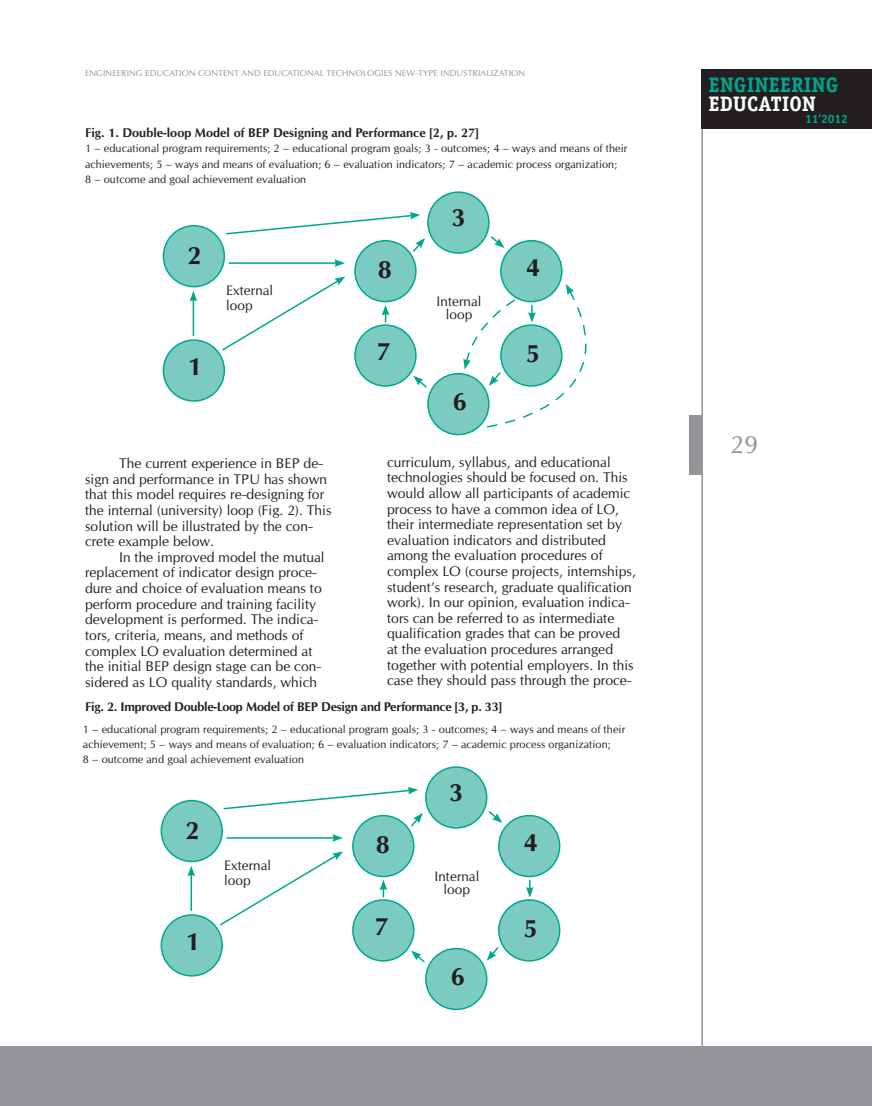
<style>
.page{position:relative;width:872px;height:1106px;background:#fff}
.page>*{position:absolute;margin:0;border:0;box-sizing:border-box;transform-origin:0 0}
.t1{font:700 24px "Opium New";color:#231f20}
.t2{font:24px "Opium New";color:#939598}
.t3{font:700 21px "Officina Serif C";color:#00a78f}
.t4{font:700 21px "Officina Serif C";color:#fff}
.t5{font:13.35px/15.6px "Opium New";color:#231f20}
.t6{font:13.05px/15.3px "Opium New";letter-spacing:.005em;color:#231f20}
.t7{font:700 12px "Opium New";letter-spacing:-.02em;color:#231f20}
.t8{font:700 12px "Opium New";color:#231f20}
.t9{font:700 12px "Officina Sans C";color:#00a78f}
.t10{font:10.5px/15.3px "Opium New";letter-spacing:.005em;color:#231f20}
.t11{font:8.25px "Opium New";letter-spacing:.01em;color:#939598}
</style>
<div class="page">
<hr style="left:701px;top:69px;width:2px;height:1037px;background:#939598">
<div style="left:701px;top:69px;width:171px;height:60px;background:#231f20"></div>
<div style="left:689px;top:415px;width:13px;height:60px;background:#939598"></div>
<div style="left:0;top:1046px;width:872px;height:60px;background:#939598"></div>
<div style="left:428px;top:192px;width:61px;height:61px;background:#7bcbc0;border-radius:50%"></div>
<div style="left:427px;top:191px;width:62px;height:63px;border:2px solid #00a78f;border-radius:50%"></div>
<div style="left:428px;top:374px;width:61px;height:60px;background:#7bcbc0;border-radius:50%"></div>
<div style="left:427px;top:373px;width:62px;height:62px;border:2px solid #00a78f;border-radius:50%"></div>
<div style="left:501px;top:241px;width:61px;height:60px;background:#7bcbc0;border-radius:50%"></div>
<div style="left:500px;top:240px;width:62px;height:62px;border:2px solid #00a78f;border-radius:50%"></div>
<div style="left:355px;top:241px;width:61px;height:60px;background:#7bcbc0;border-radius:50%"></div>
<div style="left:354px;top:240px;width:62px;height:62px;border:2px solid #00a78f;border-radius:50%"></div>
<div style="left:355px;top:325px;width:61px;height:61px;background:#7bcbc0;border-radius:50%"></div>
<div style="left:354px;top:324px;width:62px;height:63px;border:2px solid #00a78f;border-radius:50%"></div>
<div style="left:163px;top:226px;width:61px;height:60px;background:#7bcbc0;border-radius:50%"></div>
<div style="left:163px;top:225px;width:62px;height:62px;border:2px solid #00a78f;border-radius:50%"></div>
<div style="left:163px;top:340px;width:61px;height:61px;background:#7bcbc0;border-radius:50%"></div>
<div style="left:163px;top:339px;width:62px;height:63px;border:2px solid #00a78f;border-radius:50%"></div>
<hr style="left:193px;top:299px;width:1px;height:36px;background:#00a78f">
<svg style="left:189px;top:291px;width:8px;height:10px"></svg>
<hr style="left:229px;top:262px;width:108px;height:2px;background:#00a78f">
<svg style="left:334px;top:259px;width:11px;height:8px"></svg>
<svg style="left:222px;top:276px;width:123px;height:75px"></svg>
<svg style="left:382px;top:305px;width:7px;height:17px"></svg>
<svg style="left:413px;top:376px;width:14px;height:12px"></svg>
<svg style="left:491px;top:236px;width:13px;height:12px"></svg>
<svg style="left:225px;top:212px;width:200px;height:41px"></svg>
<div style="left:426px;top:767px;width:61px;height:61px;background:#7bcbc0;border-radius:50%"></div>
<div style="left:425px;top:766px;width:62px;height:62px;border:2px solid #00a78f;border-radius:50%"></div>
<div style="left:426px;top:948px;width:61px;height:61px;background:#7bcbc0;border-radius:50%"></div>
<div style="left:425px;top:947px;width:62px;height:63px;border:2px solid #00a78f;border-radius:50%"></div>
<div style="left:499px;top:815px;width:60px;height:61px;background:#7bcbc0;border-radius:50%"></div>
<div style="left:498px;top:814px;width:62px;height:63px;border:2px solid #00a78f;border-radius:50%"></div>
<div style="left:499px;top:900px;width:60px;height:60px;background:#7bcbc0;border-radius:50%"></div>
<div style="left:498px;top:899px;width:62px;height:62px;border:2px solid #00a78f;border-radius:50%"></div>
<div style="left:353px;top:815px;width:61px;height:61px;background:#7bcbc0;border-radius:50%"></div>
<div style="left:352px;top:814px;width:62px;height:63px;border:2px solid #00a78f;border-radius:50%"></div>
<div style="left:353px;top:900px;width:61px;height:60px;background:#7bcbc0;border-radius:50%"></div>
<div style="left:352px;top:899px;width:62px;height:62px;border:2px solid #00a78f;border-radius:50%"></div>
<div style="left:161px;top:800px;width:61px;height:61px;background:#7bcbc0;border-radius:50%"></div>
<div style="left:161px;top:800px;width:62px;height:62px;border:2px solid #00a78f;border-radius:50%"></div>
<div style="left:161px;top:915px;width:61px;height:60px;background:#7bcbc0;border-radius:50%"></div>
<div style="left:161px;top:914px;width:62px;height:62px;border:2px solid #00a78f;border-radius:50%"></div>
<hr style="left:190px;top:874px;width:2px;height:36px;background:#00a78f">
<svg style="left:187px;top:866px;width:8px;height:10px"></svg>
<hr style="left:227px;top:837px;width:108px;height:1px;background:#00a78f">
<svg style="left:332px;top:834px;width:11px;height:7px"></svg>
<svg style="left:220px;top:851px;width:123px;height:75px"></svg>
<svg style="left:379px;top:880px;width:8px;height:16px"></svg>
<svg style="left:411px;top:950px;width:14px;height:13px"></svg>
<svg style="left:487px;top:947px;width:12px;height:13px"></svg>
<svg style="left:526px;top:880px;width:7px;height:17px"></svg>
<svg style="left:488px;top:811px;width:14px;height:12px"></svg>
<svg style="left:223px;top:787px;width:200px;height:41px"></svg>
<svg style="left:463px;top:284px;width:124px;height:144px"></svg>
<p class="t11" style="left:85px;top:68px;width:318px">Engineering Education Content and Educational Tech nologies New</p>
<p class="t11" style="left:415px;top:68px;width:9px">-Type</p>
<p class="t11" style="left:440px;top:68px;width:86px">I ndustrialization</p>
<p class="t8" style="left:85px;top:125px;width:395px">Fig. 1. Double-loop Model of BEP Designing and Performance [2, p. 27]</p>
<p class="t10" style="left:85px;top:141px;width:544px">1 – educational program requirements; 2 – educational program goals; 3 - outcomes; 4 – ways and means of their achievements; 5 – ways and means of evaluation; 6 – evaluation indicators; 7 – academic process organization;<br>8 – outcome and goal achievement evaluation</p>
<h1 class="t1" style="left:188px;top:241px;width:16px">2</h1>
<h1 class="t1" style="left:188px;top:352px;width:16px">1</h1>
<h1 class="t1" style="left:378px;top:255px;width:16px">8</h1>
<h1 class="t1" style="left:451px;top:203px;width:16px">3</h1>
<p class="t6" style="left:226px;top:282px;width:48px">External loop</p>
<p class="t6" style="left:436px;top:294px;width:46px;line-height:13.5px;text-align:center">I nternal loop</p>
<h1 class="t1" style="left:376px;top:337px;width:16px">7</h1>
<h1 class="t1" style="left:453px;top:387px;width:16px">6</h1>
<h1 class="t1" style="left:526px;top:253px;width:16px">4</h1>
<h1 class="t1" style="left:526px;top:339px;width:16px">5</h1>
<p class="t5" style="left:85px;top:455px;width:248px;text-indent:34px">The current experience in BEP de&shy;sign and performance in TPU has shown that this model requires re-designing for the internal (university) loop (Fig. 2). This solution will be illustrated by the con&shy;crete example below.</p>
<p class="t5" style="left:85px;top:549px;width:241px;text-indent:34px">I n the improved model the mutual replacement of indicator design proce&shy;dure and choice of evaluation means to perform procedure and training facility development is performed. The indica&shy;tors, criteria, means, and methods of complex LO evaluation determined at the initial BEP design stage can be con&shy;sidered as LO quality standards, which</p>
<p class="t5" style="left:387px;top:454px;width:250px">curriculum, syllabus, and educational technologies should be focused on. This would allow all participants of academic process to have a common idea of LO, their intermediate representation set by evaluation indicators and distributed among the evaluation procedures of complex LO (course projects, internships, student’s research, graduate qualification work). I n our opinion, evaluation indica&shy;tors can be referred to as intermediate qualification grades that can be proved<br>at the evaluation procedures arranged together with potential employers. I n this case they should pass through the proce-</p>
<p class="t7" style="left:85px;top:699px;width:418px">Fig. 2. Improved Double-Loop Model of BEP Design and Performance [3, p. 33]</p>
<p class="t10" style="left:83px;top:721px;width:544px">1 – educational program requirements; 2 – educational program goals; 3 - outcomes; 4 – ways and means of their achievement; 5 – ways and means of evaluation; 6 – evaluation indicators; 7 – academic process organization;<br>8 – outcome and goal achievement evaluation</p>
<h1 class="t1" style="left:185px;top:815px;width:16px">2</h1>
<h1 class="t1" style="left:185px;top:927px;width:16px">1</h1>
<h1 class="t1" style="left:376px;top:830px;width:16px">8</h1>
<h1 class="t1" style="left:449px;top:777px;width:16px">3</h1>
<p class="t6" style="left:224px;top:857px;width:48px">External loop</p>
<p class="t6" style="left:434px;top:869px;width:46px;line-height:13.5px;text-align:center">I nternal loop</p>
<h1 class="t1" style="left:374px;top:912px;width:16px">7</h1>
<h1 class="t1" style="left:451px;top:962px;width:16px">6</h1>
<h1 class="t1" style="left:524px;top:828px;width:16px">4</h1>
<h1 class="t1" style="left:524px;top:913px;width:16px">5</h1>
<h2 class="t3" style="left:708px;top:73px;width:131px">ENGINEERING</h2>
<h2 class="t4" style="left:708px;top:91px;width:109px">EDUCATION</h2>
<p class="t9" style="left:805px;top:113px;width:44px">11’2012</p>
<h1 class="t2" style="left:730px;top:429px;width:30px">29</h1>
</div>
